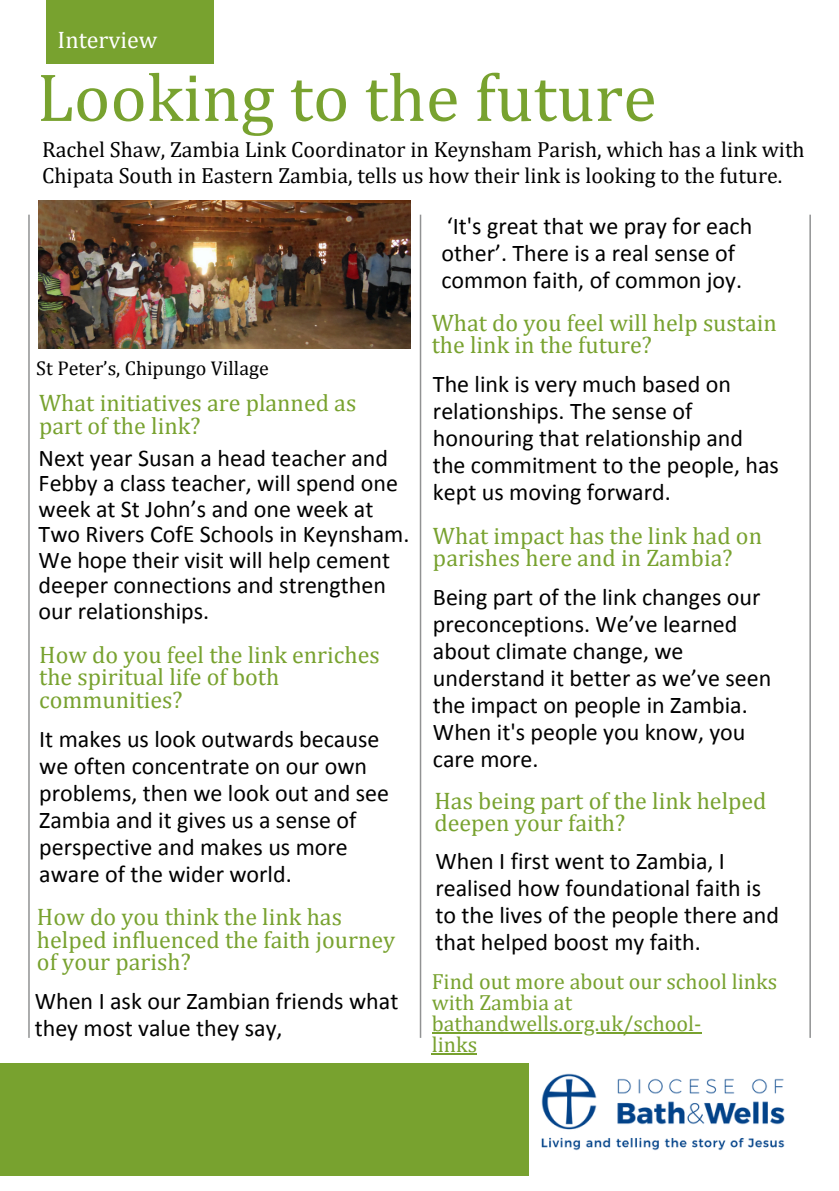
<style>
.page{position:relative;width:839px;height:1191px;background:#fff}
.page>*{position:absolute;margin:0;border:0;box-sizing:border-box;transform-origin:0 0}
.t1{font:68.8px "Cambria";color:#78a22f}
.t2{font:24px/27px "Calibri";color:#000}
.t3{font:24px/22.4px "Cambria";color:#78a22f}
.t4{font:24px "Cambria";color:#fff}
.t5{font:22px/25.6px "Cambria";color:#000}
.t6{font:22px/21px "Cambria";color:#78a22f}
.t7{font:20px "Cambria";color:#000}
</style>
<div class="page">
<div style="left:46px;top:0;width:167px;height:63px;background:#78a22f"></div>
<hr style="left:28px;top:215px;width:2px;height:823px;background:#919293">
<img style="left:541px;top:1074px;width:243px;height:76px">
<hr style="left:420px;top:215px;width:1px;height:823px;background:#919293">
<hr style="left:809px;top:215px;width:1px;height:823px;background:#919293">
<div style="left:0;top:1063px;width:528px;height:113px;background:#78a22f"></div>
<img style="left:39px;top:201px;width:372px;height:147px">
<hr style="left:432px;top:1033px;width:269px;height:1px;background:#78a22f">
<hr style="left:432px;top:1054px;width:45px;height:1px;background:#78a22f">
<h3 class="t4" style="left:58px;top:25px;width:101px">Interview</h3>
<h3 class="t1" style="left:37px;top:56px;width:621px">Looking to the future</h3>
<p class="t5" style="left:42px;top:137px;width:764px">Rachel Shaw, Zambia Link Coordinator in Keynsham Parish, which has a link with<br>Chipata South in Eastern Zambia, tells us how their link is looking to the future.</p>
<h3 class="t7" style="left:36px;top:356px;width:234px">St Peter’s, Chipungo Village</h3>
<h3 class="t3" style="left:39px;top:391px;width:318px">What initiatives are planned as part of the link?</h3>
<h3 class="t2" style="left:39px;top:447px;width:372px;line-height:25.6px">Next year Susan a head teacher and<br>Febby a class teacher, will spend one week at St John’s and one week at<br>Two Rivers CofE Schools in Keynsham.<br>We hope their visit will help cement deeper connections and strengthen our relationships.</h3>
<h3 class="t3" style="left:39px;top:643px;width:342px">How do you feel the link enriches the spiritual life of both communities?</h3>
<h3 class="t2" style="left:39px;top:727px;width:351px">It makes us look outwards because we often concentrate on our own problems, then we look out and see<br>Zambia and it gives us a sense of perspective and makes us more aware of the wider world.</h3>
<h2 class="t3" style="left:37px;top:905px;width:359px">How do you think the link has helped influenced the faith journey of your parish?</h2>
<p class="t2" style="left:35px;top:989px;width:365px">When I ask our Zambian friends what they most value they say,</p>
<h3 class="t2" style="left:441px;top:214px;width:312px">‘It's great that we pray for each other’. There is a real sense of common faith, of common joy.</h3>
<h3 class="t3" style="left:432px;top:311px;width:346px">What do you feel will help sustain the link in the future?</h3>
<h3 class="t2" style="left:433px;top:373px;width:347px">The link is very much based on relationships. The sense of honouring that relationship and the commitment to the people, has kept us moving forward.</h3>
<p class="t3" style="left:433px;top:524px;width:330px">What impact has the link had on parishes here and in Zambia?</p>
<p class="t2" style="left:433px;top:586px;width:340px">Being part of the link changes our preconceptions. We’ve learned about climate change, we understand it better as we’ve seen the impact on people in Zambia.<br>When it's people you know, you care more.</p>
<p class="t3" style="left:434px;top:789px;width:333px">Has being part of the link helped deepen your faith?</p>
<p class="t2" style="left:435px;top:849px;width:345px">When I first went to Zambia, I realised how foundational faith is to the lives of the people there and that helped boost my faith.</p>
<h3 class="t6" style="left:432px;top:971px;width:347px">Find out more about our school links with Zambia at</h3>
<h3 class="t6" style="left:432px;top:1013px;width:271px">bathandwells.org.uk/school&shy;links</h3>
</div>
